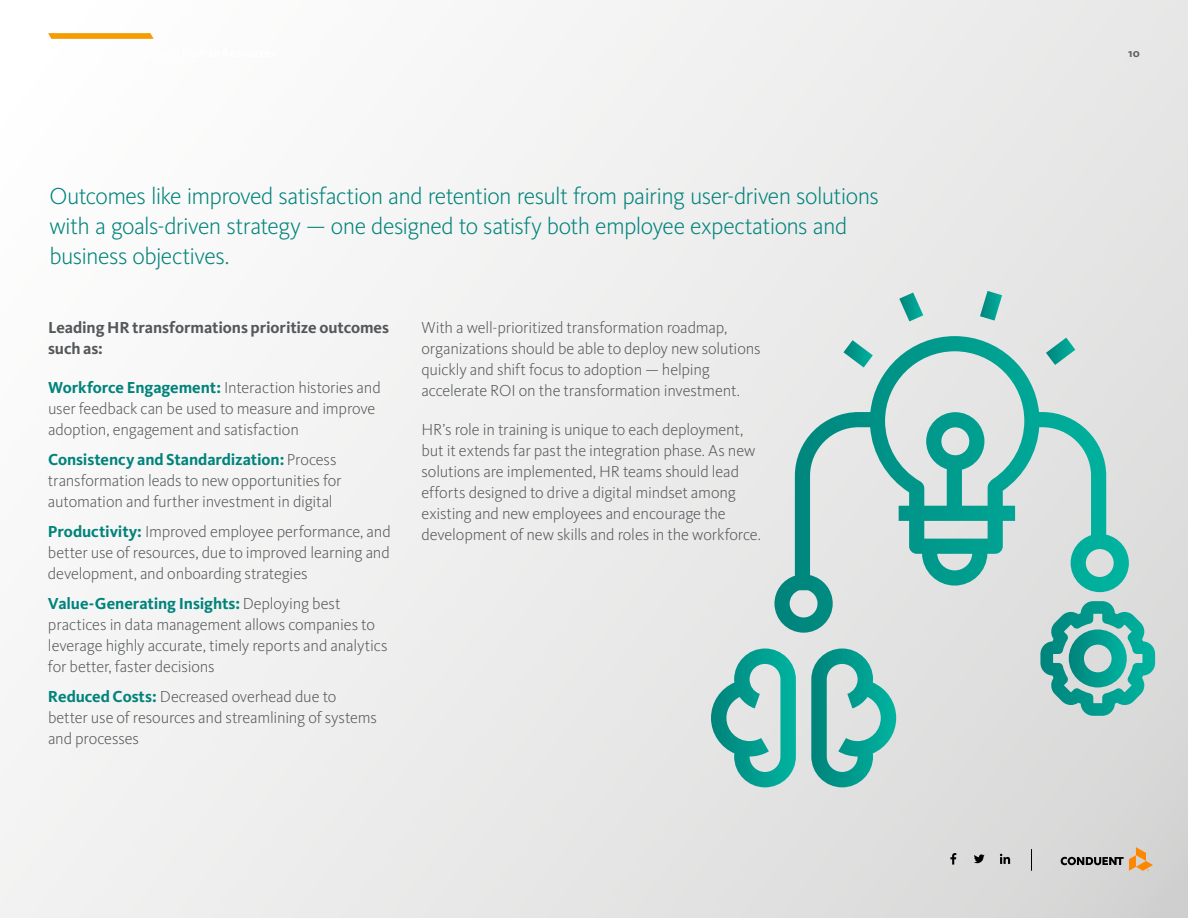
<style>
.page{position:relative;width:1188px;height:918px;background:#fff}
.page>*{position:absolute;margin:0;border:0;box-sizing:border-box;transform-origin:0 0}
.t1{font:300 24px/30px "Kievit Pro";letter-spacing:-.025em;color:#00837b}
.t2{font:300 16.5px/21px "Kievit Pro";letter-spacing:-.01em;color:#55585a}
.t3{font:700 16.5px/21px "Kievit Pro";letter-spacing:-.005em;color:#55585a}
.t4{font:700 12px "Kievit Pro";color:#55585a}
.s1{font-weight:700;color:#00837b}
</style>
<div class="page">
<div style="left:0;top:0;width:1188px;height:918px;background:linear-gradient(to right,#fafafa,#dfdfdf)"></div>
<svg style="left:1061px;top:847px;width:92px;height:24px;background:#beb1a1"></svg>
<svg style="left:1031px;top:849px;width:1px;height:22px"></svg>
<svg style="left:1000px;top:854px;width:10px;height:10px"></svg>
<svg style="left:950px;top:853px;width:6px;height:12px"></svg>
<svg style="left:974px;top:854px;width:11px;height:9px"></svg>
<svg style="left:48px;top:33px;width:106px;height:6px"></svg>
<svg style="left:774px;top:336px;width:355px;height:297px;background:#aed2cf"></svg>
<svg style="left:811px;top:648px;width:85px;height:139px;background:#7abfb9"></svg>
<svg style="left:711px;top:648px;width:85px;height:139px;background:#7bc4bd"></svg>
<svg style="left:1046px;top:338px;width:29px;height:27px"></svg>
<svg style="left:843px;top:340px;width:30px;height:27px"></svg>
<svg style="left:980px;top:291px;width:22px;height:30px"></svg>
<svg style="left:899px;top:293px;width:24px;height:28px"></svg>
<svg style="left:1040px;top:601px;width:115px;height:115px;background:#6cbbb4"></svg>
<h1 class="t1" style="left:50px;top:181px;width:831px">Outcomes like improved satisfaction and retention result from pairing user-driven solutions with a goals-driven strategy — one designed to satisfy both employee expectations and business objectives.</h1>
<p class="t3" style="left:48px;top:317px;width:343px">Leading HR transformations prioritize outcomes such as:</p>
<p class="t2" style="left:48px;top:377px;width:334px"><span class="s1">Workforce Engagement:</span> Interaction histories and user feedback can be used to measure and improve adoption, engagement and satisfaction</p>
<p class="t2" style="left:48px;top:449px;width:295px"><span class="s1">Consistency and Standardization:</span> Process transformation leads to new opportunities for automation and further investment in digital</p>
<p class="t2" style="left:48px;top:521px;width:344px;text-align:justify"><span class="s1">Productivity:</span> Improved employee performance, and better use of resources, due to improved learning and development, and onboarding strategies</p>
<p class="t2" style="left:48px;top:593px;width:341px"><span class="s1">Value-Generating Insights:</span> Deploying best practices in data management allows companies to leverage highly accurate, timely reports and analytics for better, faster decisions</p>
<p class="t2" style="left:48px;top:686px;width:330px"><span class="s1">Reduced Costs:</span> Decreased overhead due to better use of resources and streamlining of systems and processes</p>
<p class="t2" style="left:422px;top:317px;width:341px">With a well-prioritized transformation roadmap, organizations should be able to deploy new solutions quickly and shift focus to adoption — helping accelerate ROI on the transformation investment.</p>
<p class="t2" style="left:422px;top:419px;width:341px">HR’s role in training is unique to each deployment, but it extends far past the integration phase. As new solutions are implemented, HR teams should lead efforts designed to drive a digital mindset among existing and new employees and encourage the development of new skills and roles in the workforce.</p>
<p class="t4" style="left:1128px;top:46px;width:13px">10</p>
</div>
